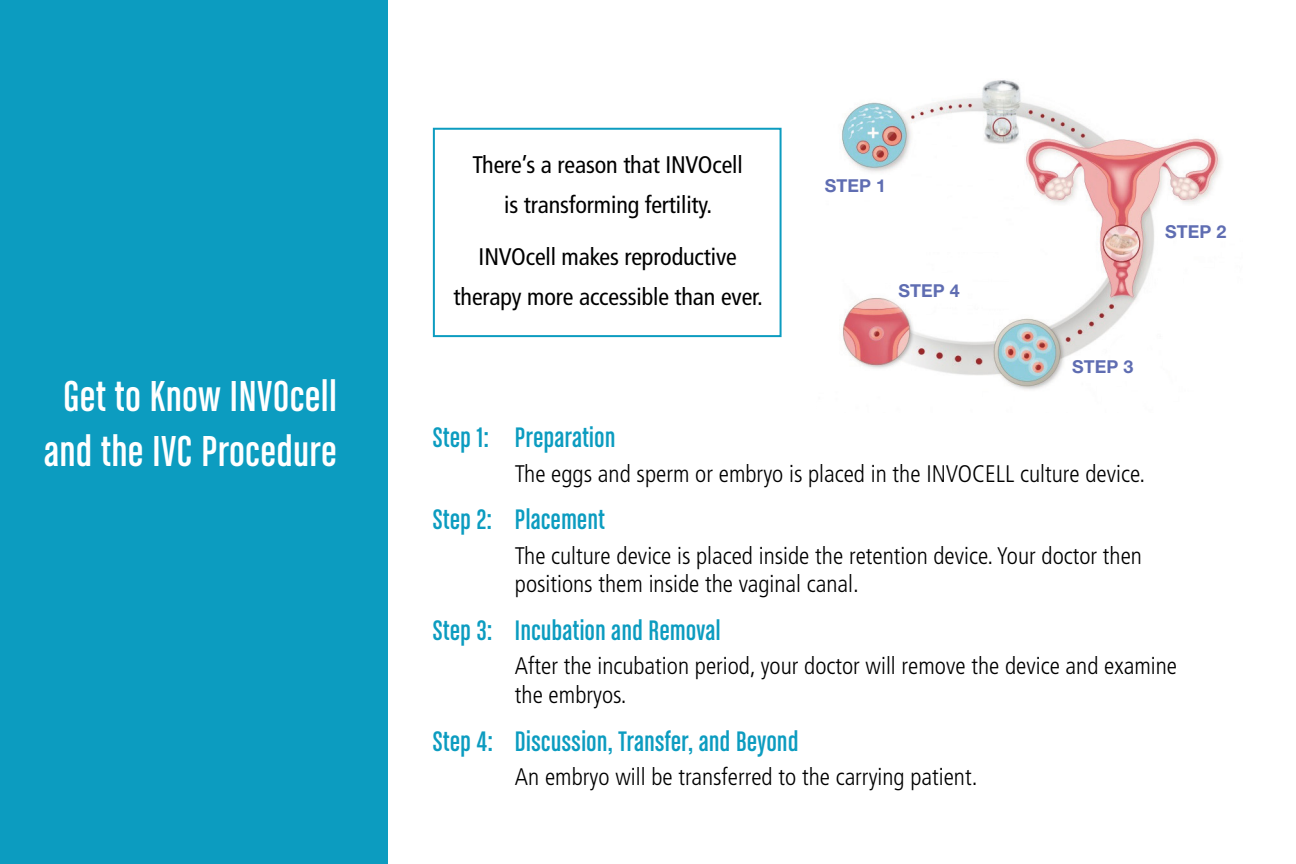
<style>
.page{position:relative;width:1296px;height:864px;background:#fff}
.page>*{position:absolute;margin:0;border:0;box-sizing:border-box;transform-origin:0 0}
.t1{font:46px/55.2px "Chalet Comprime Cologne Sixty";letter-spacing:.02em;color:#fff;text-align:center}
.t2{font:30px "Chalet Comprime Cologne Sixty";letter-spacing:.02em;color:#0c9cc0}
.t3{font:300 condensed 24px/28.8px "Frutiger LT Std";color:#000}
.t4{font:condensed 24px/40px "Frutiger LT Std";letter-spacing:-.005em;color:#000;text-align:center}
.t5{font:700 17.8px "Helvetica Neue LT Std";letter-spacing:.005em;color:#5f6db2}
</style>
<div class="page">
<div style="left:0;top:0;width:387px;height:864px;background:#0c9cc0"></div>
<img style="left:840px;top:80px;width:382px;height:310px">
<div style="left:433px;top:128px;width:349px;height:209px;border:2px solid #0c9cc0"></div>
<h1 class="t1" style="left:44px;top:368px;width:294px">Get to Know INVOcell and the IVC Procedure</h1>
<p class="t4" style="left:473px;top:145px;width:272px">There’s a reason that INVOcell is transforming fertility.</p>
<p class="t4" style="left:454px;top:236px;width:311px">INVOcell makes reproductive therapy more accessible than ever.</p>
<p class="t5" style="left:825px;top:175px;width:63px">STEP 1</p>
<p class="t5" style="left:899px;top:280px;width:63px">STEP 4</p>
<p class="t5" style="left:1165px;top:221px;width:63px">STEP 2</p>
<p class="t5" style="left:1072px;top:356px;width:63px">STEP 3</p>
<p class="t2" style="left:433px;top:421px;width:184px">Step 1: Preparation</p>
<p class="t3" style="left:515px;top:459px;width:632px">The eggs and sperm or embryo is placed in the INVOCELL culture device.</p>
<p class="t2" style="left:433px;top:503px;width:173px">Step 2: Placement</p>
<p class="t3" style="left:515px;top:541px;width:629px">The culture device is placed inside the retention device. Your doctor then positions them inside the vaginal canal.</p>
<p class="t2" style="left:433px;top:614px;width:289px">Step 3: Incubation and Removal</p>
<p class="t3" style="left:515px;top:652px;width:664px">After the incubation period, your doctor will remove the device and examine the embryos.</p>
<p class="t2" style="left:433px;top:725px;width:367px">Step 4: Discussion, Transfer, and Beyond</p>
<p class="t3" style="left:515px;top:763px;width:464px">An embryo will be transferred to the carrying patient.</p>
</div>
